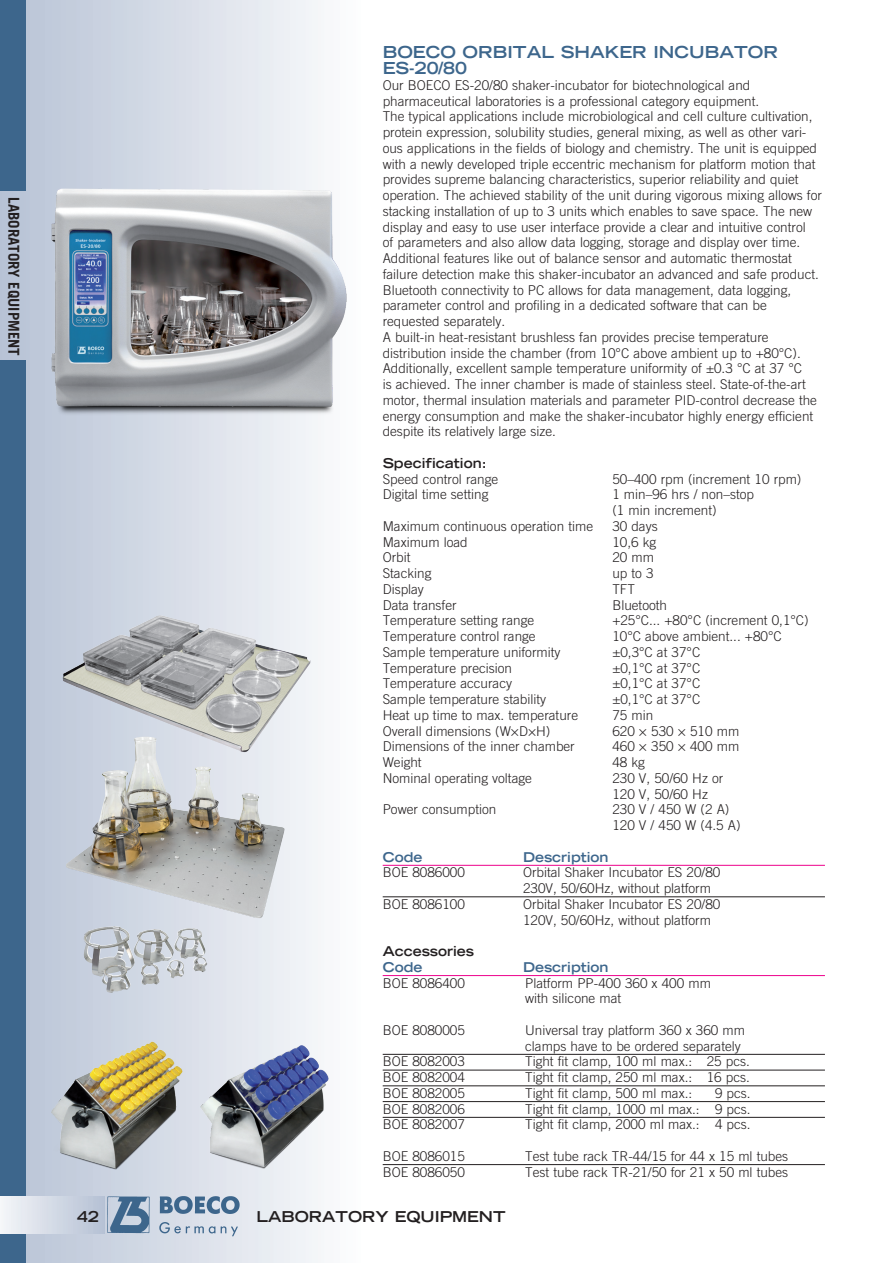
<style>
.page{position:relative;width:893px;height:1263px;background:#fff}
.page>*{position:absolute;margin:0;border:0;box-sizing:border-box;transform-origin:0 0}
.Headline{font:700 expanded 16.5px/15.8px "Trade Gothic LH";color:#3d668c}
.t1{font:700 expanded 15px "Trade Gothic LH";color:#231f20}
.t2{font:700 15px "Trade Gothic";color:#231f20}
.Subline{font:300 13.5px/15.8px "Trade Gothic";color:#231f20}
.Copy_Tabelle_mit_Tab{font:300 13.5px "Trade Gothic";color:#231f20}
.Tabelle_Head_mit_Tab{font:700 expanded 13.5px "Trade Gothic LH";color:#3d668c}
.Subline-2{font:700 expanded 13.5px "Trade Gothic LH";color:#231f20}
.Copy_Tabelle_mit_Tab-2{font:700 expanded 13.5px "Trade Gothic LH";color:#231f20}
</style>
<div class="page">
<div style="left:0;top:0;width:362px;height:1263px;background:linear-gradient(to right,#b5c0d3,#fcfcfd)"></div>
<div style="left:0;top:361px;width:26px;height:902px;background:#3d668c"></div>
<div style="left:0;top:0;width:26px;height:190px;background:#3d668c"></div>
<img style="left:107px;top:1194px;width:134px;height:44px">
<div style="left:0;top:1196px;width:105px;height:37px;background:linear-gradient(to right,#f4f6f9,#b5c0d4)"></div>
<img style="left:18px;top:158px;width:344px;height:280px">
<hr style="left:383px;top:865px;width:442px;height:1px;background:#ed028c">
<hr style="left:383px;top:896px;width:442px;height:1px;background:#231f20">
<hr style="left:383px;top:975px;width:442px;height:1px;background:#ed028c">
<hr style="left:383px;top:1054px;width:442px;height:1px;background:#231f20">
<hr style="left:383px;top:1070px;width:442px;height:1px;background:#231f20">
<hr style="left:383px;top:1085px;width:442px;height:1px;background:#231f20">
<hr style="left:383px;top:1101px;width:442px;height:1px;background:#231f20">
<hr style="left:383px;top:1117px;width:442px;height:1px;background:#231f20">
<hr style="left:383px;top:1164px;width:442px;height:1px;background:#231f20">
<img style="left:84px;top:926px;width:51px;height:67px">
<img style="left:63px;top:615px;width:247px;height:137px">
<img style="left:66px;top:737px;width:219px;height:182px">
<img style="left:187px;top:1036px;width:160px;height:139px">
<img style="left:41px;top:1036px;width:159px;height:138px">
<p class="t2" style="left:23px;top:197px;width:160px;rotate:90deg">LABORATORY EQUIPMENT</p>
<p class="Headline" style="left:383px;top:44px;width:397px">BOECO ORBITAL SHAKER INCUBATOR<br>ES-20/80</p>
<p class="Subline" style="left:383px;top:77px;width:369px">Our BOECO ES-20/80 shaker-incubator for biotechnological and</p>
<p class="Subline" style="left:383px;top:93px;width:378px">pharmaceutical laboratories is a professional category equipment.</p>
<p class="Subline" style="left:383px;top:108px;width:431px">The typical applications include microbiological and cell culture cultivation,</p>
<p class="Subline" style="left:383px;top:124px;width:441px">protein expression, solubility studies, general mixing, as well as other vari&shy;ous applications in the fields of biology and chemistry. The unit is equipped with a newly developed triple eccentric mechanism for platform motion that provides supreme balancing characteristics, superior reliability and quiet operation. The achieved stability of the unit during vigorous mixing allows for stacking installation of up to 3 units which enables to save space. The new display and easy to use user interface provide a clear and intuitive control<br>of parameters and also allow data logging, storage and display over time.<br>Additional features like out of balance sensor and automatic thermostat</p>
<p class="Subline" style="left:383px;top:266px;width:438px">failure detection make this shaker-incubator an advanced and safe product.<br>Bluetooth connectivity to PC allows for data management, data logging, parameter control and profiling in a dedicated software that can be</p>
<p class="Subline" style="left:383px;top:313px;width:124px">requested separately.</p>
<p class="Subline" style="left:383px;top:329px;width:387px">A built-in heat-resistant brushless fan provides precise temperature</p>
<p class="Subline" style="left:383px;top:345px;width:436px">distribution inside the chamber (from 10°C above ambient up to +80°C).<br>Additionally, excellent sample temperature uniformity of ±0.3 °C at 37 °C<br>is achieved. The inner chamber is made of stainless steel. State-of-the-art motor, thermal insulation materials and parameter PID-control decrease the energy consumption and make the shaker-incubator highly energy efficient despite its relatively large size.</p>
<p class="Subline-2" style="left:383px;top:454px;width:105px">Specification:</p>
<p class="Subline" style="left:383px;top:471px;width:117px">Speed control range</p>
<p class="Subline" style="left:612px;top:471px;width:191px">50–400 rpm (increment 10 rpm)</p>
<p class="Subline" style="left:383px;top:486px;width:107px">Digital time setting</p>
<p class="Subline" style="left:612px;top:486px;width:143px">1 min–96 hrs / non–stop</p>
<p class="Subline" style="left:612px;top:502px;width:106px">(1 min increment)</p>
<p class="Subline" style="left:383px;top:518px;width:212px">Maximum continuous operation time</p>
<p class="Subline" style="left:612px;top:518px;width:47px">30 days</p>
<p class="Subline" style="left:383px;top:534px;width:87px">Maximum load</p>
<p class="Subline" style="left:612px;top:534px;width:45px">10,6 kg</p>
<p class="Subline" style="left:383px;top:549px;width:29px">Orbit</p>
<p class="Subline" style="left:612px;top:549px;width:43px">20 mm</p>
<p class="Subline" style="left:383px;top:565px;width:50px">Stacking</p>
<p class="Subline" style="left:612px;top:565px;width:43px">up to 3</p>
<p class="Subline" style="left:383px;top:581px;width:43px">Display</p>
<p class="Subline" style="left:612px;top:581px;width:24px">TFT</p>
<p class="Subline" style="left:383px;top:597px;width:75px">Data transfer</p>
<p class="Subline" style="left:612px;top:597px;width:56px">Bluetooth</p>
<p class="Subline" style="left:383px;top:612px;width:153px">Temperature setting range</p>
<p class="Subline" style="left:612px;top:612px;width:198px">+25°C... +80°C (increment 0,1°C)</p>
<p class="Subline" style="left:383px;top:628px;width:155px">Temperature control range</p>
<p class="Subline" style="left:612px;top:628px;width:171px">10°C above ambient... +80°C</p>
<p class="Subline" style="left:383px;top:644px;width:179px">Sample temperature uniformity</p>
<p class="Subline" style="left:612px;top:644px;width:89px">±0,3°C at 37°C</p>
<p class="Subline" style="left:383px;top:660px;width:131px">Temperature precision</p>
<p class="Subline" style="left:612px;top:660px;width:89px">±0,1°C at 37°C</p>
<p class="Subline" style="left:383px;top:675px;width:131px">Temperature accuracy</p>
<p class="Subline" style="left:612px;top:675px;width:89px">±0,1°C at 37°C</p>
<p class="Subline" style="left:383px;top:691px;width:165px">Sample temperature stability</p>
<p class="Subline" style="left:612px;top:691px;width:89px">±0,1°C at 37°C</p>
<p class="Subline" style="left:383px;top:707px;width:197px">Heat up time to max. temperature</p>
<p class="Subline" style="left:612px;top:707px;width:42px">75 min</p>
<p class="Subline" style="left:383px;top:723px;width:169px">Overall dimensions (W×D×H)</p>
<p class="Subline" style="left:612px;top:723px;width:128px">620 × 530 × 510 mm</p>
<p class="Subline" style="left:383px;top:738px;width:194px">Dimensions of the inner chamber</p>
<p class="Subline" style="left:612px;top:738px;width:128px">460 × 350 × 400 mm</p>
<p class="Subline" style="left:383px;top:754px;width:41px">Weight</p>
<p class="Subline" style="left:612px;top:754px;width:34px">48 kg</p>
<p class="Subline" style="left:383px;top:770px;width:151px">Nominal operating voltage</p>
<p class="Subline" style="left:612px;top:770px;width:113px">230 V, 50/60 Hz or</p>
<p class="Subline" style="left:612px;top:786px;width:97px">120 V, 50/60 Hz</p>
<p class="Subline" style="left:383px;top:801px;width:115px">Power consumption</p>
<p class="Subline" style="left:612px;top:801px;width:119px">230 V / 450 W (2 A)</p>
<p class="Subline" style="left:612px;top:817px;width:130px">120 V / 450 W (4.5 A)</p>
<p class="Tabelle_Head_mit_Tab" style="left:383px;top:848px;width:41px">Code</p>
<p class="Tabelle_Head_mit_Tab" style="left:523px;top:848px;width:87px">Description</p>
<p class="Copy_Tabelle_mit_Tab" style="left:383px;top:864px;width:84px">BOE 8086000</p>
<p class="Copy_Tabelle_mit_Tab" style="left:523px;top:864px;width:199px">Orbital Shaker Incubator ES 20/80</p>
<p class="Copy_Tabelle_mit_Tab" style="left:523px;top:880px;width:189px">230V, 50/60Hz, without platform</p>
<p class="Copy_Tabelle_mit_Tab" style="left:383px;top:896px;width:84px">BOE 8086100</p>
<p class="Copy_Tabelle_mit_Tab" style="left:523px;top:896px;width:199px">Orbital Shaker Incubator ES 20/80</p>
<p class="Copy_Tabelle_mit_Tab" style="left:523px;top:912px;width:189px">120V, 50/60Hz, without platform</p>
<p class="Copy_Tabelle_mit_Tab-2" style="left:383px;top:942px;width:93px">Accessories</p>
<p class="Tabelle_Head_mit_Tab" style="left:383px;top:958px;width:41px">Code</p>
<p class="Tabelle_Head_mit_Tab" style="left:523px;top:958px;width:87px">Description</p>
<p class="Copy_Tabelle_mit_Tab" style="left:383px;top:975px;width:84px">BOE 8086400</p>
<p class="Copy_Tabelle_mit_Tab" style="left:525px;top:975px;width:187px">Platform PP-400 360 x 400 mm</p>
<p class="Copy_Tabelle_mit_Tab" style="left:525px;top:990px;width:98px">with silicone mat</p>
<p class="Copy_Tabelle_mit_Tab" style="left:383px;top:1022px;width:84px">BOE 8080005</p>
<p class="Copy_Tabelle_mit_Tab" style="left:525px;top:1022px;width:221px">Universal tray platform 360 x 360 mm</p>
<p class="Copy_Tabelle_mit_Tab" style="left:525px;top:1038px;width:217px">clamps have to be ordered separately</p>
<p class="Copy_Tabelle_mit_Tab" style="left:383px;top:1053px;width:84px">BOE 8082003</p>
<p class="Copy_Tabelle_mit_Tab" style="left:525px;top:1053px;width:226px">Tight fit clamp, 100 ml max.: 25 pcs.</p>
<p class="Copy_Tabelle_mit_Tab" style="left:383px;top:1069px;width:84px">BOE 8082004</p>
<p class="Copy_Tabelle_mit_Tab" style="left:525px;top:1069px;width:226px">Tight fit clamp, 250 ml max.: 16 pcs.</p>
<p class="Copy_Tabelle_mit_Tab" style="left:383px;top:1085px;width:84px">BOE 8082005</p>
<p class="Copy_Tabelle_mit_Tab" style="left:525px;top:1085px;width:168px">Tight fit clamp, 500 ml max.:</p>
<p class="Copy_Tabelle_mit_Tab" style="left:715px;top:1085px;width:37px">9 pcs.</p>
<p class="Copy_Tabelle_mit_Tab" style="left:383px;top:1101px;width:84px">BOE 8082006</p>
<p class="Copy_Tabelle_mit_Tab" style="left:525px;top:1101px;width:227px">Tight fit clamp, 1000 ml max.: 9 pcs.</p>
<p class="Copy_Tabelle_mit_Tab" style="left:383px;top:1116px;width:84px">BOE 8082007</p>
<p class="Copy_Tabelle_mit_Tab" style="left:525px;top:1116px;width:227px">Tight fit clamp, 2000 ml max.: 4 pcs.</p>
<p class="Copy_Tabelle_mit_Tab" style="left:383px;top:1148px;width:84px">BOE 8086015</p>
<p class="Copy_Tabelle_mit_Tab" style="left:525px;top:1148px;width:264px">Test tube rack TR-44/15 for 44 x 15 ml tubes</p>
<p class="Copy_Tabelle_mit_Tab" style="left:383px;top:1164px;width:84px">BOE 8086050</p>
<p class="Copy_Tabelle_mit_Tab" style="left:525px;top:1164px;width:264px">Test tube rack TR-21/50 for 21 x 50 ml tubes</p>
<p class="t1" style="left:77px;top:1207px;width:23px">42</p>
<p class="t1" style="left:256px;top:1206px;width:251px">LABORATORY EQUIPMENT</p>
</div>
